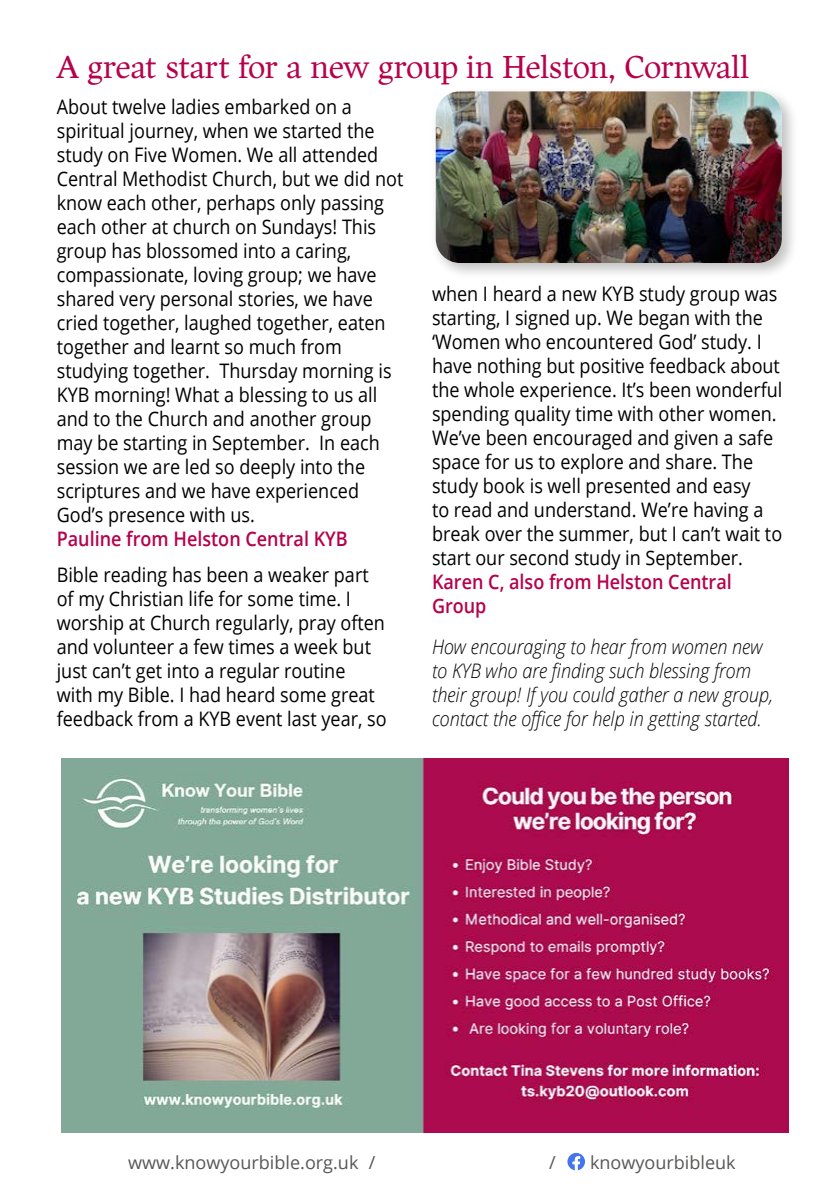
<style>
.page{position:relative;width:840px;height:1191px;background:#fff}
.page>*{position:absolute;margin:0;border:0;box-sizing:border-box;transform-origin:0 0}
.t1{font:300 32px "Harfang";letter-spacing:-.01em;color:#b6014c}
.t2{font:20px/24px "Open Sans";color:#000;scale:.9 1}
.t3{font:italic 300 20px/24px "Open Sans";color:#000;scale:.9 1}
.t4{font:600 20px/24px "Open Sans";color:#b6014c;scale:.9 1}
.t5{font:18px "Open Sans";color:#575756}
.s1{color:#fff}
</style>
<div class="page">
<div style="left:429px;top:85px;width:369px;height:194px;background:#000;opacity:.25"></div>
<img style="left:435px;top:91px;width:346px;height:172px">
<svg style="left:567px;top:1152px;width:17px;height:18px"></svg>
<img style="left:61px;top:758px;width:727px;height:374px">
<h1 class="t1" style="left:56px;top:48px;width:693px">A great start for a new group in Helston, Cornwall</h1>
<p class="t2" style="left:57px;top:94px;width:386px">About twelve ladies embarked on a spiritual journey, when we started the study on Five Women. We all attended Central Methodist Church, but we did not know each other, perhaps only passing each other at church on Sundays! This group has blossomed into a caring, compassionate, loving group; we have shared very personal stories, we have cried together, laughed together, eaten together and learnt so much from studying together. Thursday morning is KYB morning! What a blessing to us all and to the Church and another group may be starting in September. In each session we are led so deeply into the scriptures and we have experienced God’s presence with us.</p>
<p class="t4" style="left:57px;top:526px;width:325px">Pauline from Helston Central KYB</p>
<p class="t2" style="left:57px;top:562px;width:368px">Bible reading has been a weaker part of my Christian life for some time. I worship at Church regularly, pray often and volunteer a few times a week but just can’t get into a regular routine<br>with my Bible. I had heard some great feedback from a KYB event last year, so</p>
<p class="t2" style="left:432px;top:281px;width:390px">when I heard a new KYB study group was starting, I signed up. We began with the ‘Women who encountered God’ study. I have nothing but positive feedback about the whole experience. It’s been wonderful spending quality time with other women.<br>We’ve been encouraged and given a safe space for us to explore and share. The study book is well presented and easy<br>to read and understand. We’re having a break over the summer, but I can’t wait to start our second study in September.</p>
<p class="t4" style="left:432px;top:569px;width:334px">Karen C, also from Helston Central<br>Group</p>
<p class="t3" style="left:432px;top:634px;width:380px">How encouraging to hear from women new to KYB who are finding such blessing from their group! If you could gather a new group, contact the office for help in getting started.</p>
<p class="t5" style="left:128px;top:1149px;width:428px">www.knowyourbible.org.uk / <span class="s1">Tel: 07516 847997</span> /</p>
<p class="t5" style="left:589px;top:1149px;width:147px">knowyourbibleuk</p>
</div>
